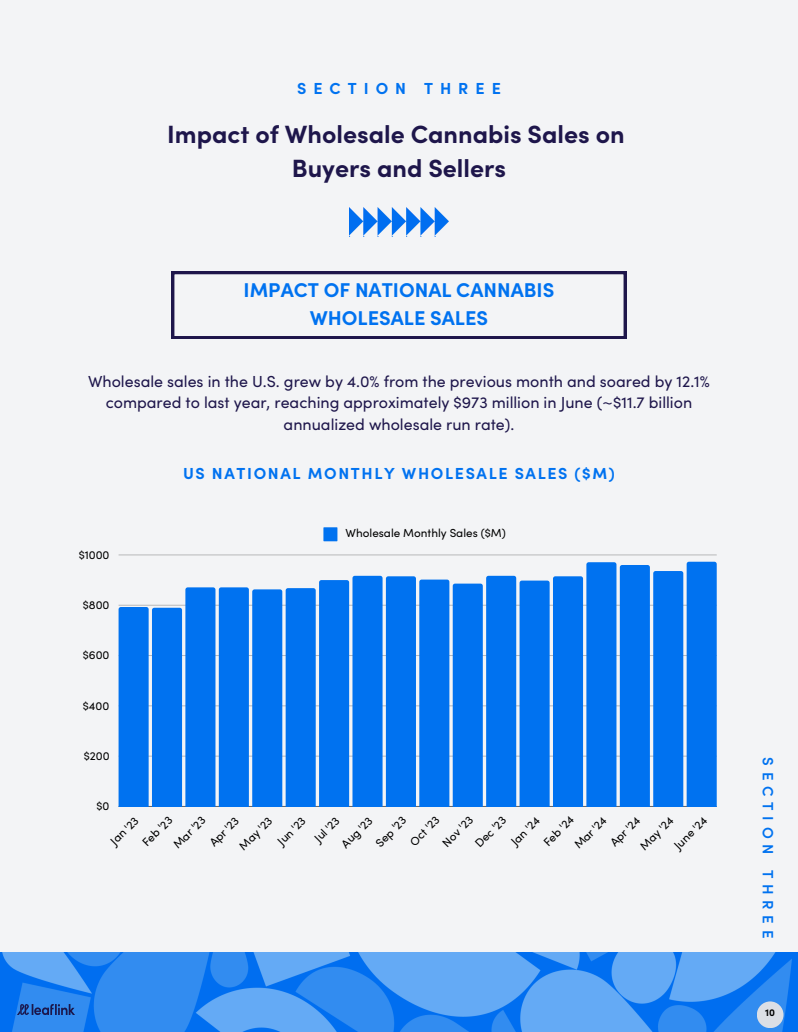
<style>
.page{position:relative;width:798px;height:1032px;background:#fff}
.page>*{position:absolute;margin:0;border:0;box-sizing:border-box;transform-origin:0 0}
.t1{font:700 25px/34.5px "Sofia Pro";color:#1e164b;text-align:center}
.t2{font:700 20px/27.8px "Sofia Pro";color:#0072f0;text-align:center}
.t3{font:16px/21.8px "Sofia Pro";color:#1e164b;text-align:center}
.t4{font:700 16px "Sofia Pro";letter-spacing:.1em;color:#0072f0}
.t5{font:700 16px "Sofia Pro";letter-spacing:.44em;color:#0072f0}
.t6{font:600 15px "Sofia Pro";letter-spacing:.385em;color:#0072f0}
.t7{font:11.7px "Sofia Pro";color:#000}
.t8{font:700 10px "Sofia Pro";color:#000}
</style>
<div class="page">
<div style="left:0;top:0;width:797px;height:1031px;background:#f3f4f6"></div>
<img style="left:0;top:952px;width:797px;height:79px">
<img style="left:18px;top:1004px;width:57px;height:10px">
<svg style="left:171px;top:271px;width:455px;height:68px"></svg>
<div style="left:756px;top:1001px;width:27px;height:26px;background:#dcdfe5;border-radius:50%"></div>
<svg style="left:323px;top:527px;width:14px;height:14px"></svg>
<hr style="left:118px;top:806px;width:598px;height:1px;background:#000;opacity:.6">
<hr style="left:118px;top:554px;width:598px;height:1px;background:#d0d1d3">
<svg style="left:118px;top:561px;width:598px;height:245px;background:#2987f0"></svg>
<img style="left:349px;top:207px;width:99px;height:29px">
<p class="t5" style="left:297px;top:82px;width:205px">SECTION THREE</p>
<h3 class="t1" style="left:167px;top:119px;width:459px">Impact of Wholesale Cannabis Sales on<br>Buyers and Sellers</h3>
<p class="t2" style="left:243px;top:278px;width:312px">IMPACT OF NATIONAL CANNABIS<br>WHOLESALE SALES</p>
<p class="t3" style="left:88px;top:372px;width:623px">Wholesale sales in the U.S. grew by 4.0% from the previous month and soared by 12.1% compared to last year, reaching approximately $973 million in June (~$11.7 billion annualized wholesale run rate).</p>
<h3 class="t4" style="left:183px;top:468px;width:433px">US NATIONAL MONTHLY WHOLESALE SALES ($M)</h3>
<p class="t7" style="left:79px;top:550px;width:32px">$1000</p>
<p class="t7" style="left:83px;top:600px;width:28px">$800</p>
<p class="t7" style="left:83px;top:650px;width:28px">$600</p>
<p class="t7" style="left:83px;top:701px;width:28px">$400</p>
<p class="t7" style="left:84px;top:751px;width:27px">$200</p>
<p class="t7" style="left:96px;top:801px;width:14px">$0</p>
<p class="t7" style="left:345px;top:529px;width:162px">Wholesale Monthly Sales ($M)</p>
<p class="t7" style="left:109px;top:839px;width:36px;rotate:-45deg">Jan '23</p>
<p class="t7" style="left:141px;top:841px;width:38px;rotate:-45deg">Feb '23</p>
<p class="t7" style="left:172px;top:843px;width:41px;rotate:-45deg">Mar '23</p>
<p class="t7" style="left:208px;top:840px;width:38px;rotate:-45deg">Apr '23</p>
<p class="t7" style="left:238px;top:844px;width:43px;rotate:-45deg">May '23</p>
<p class="t7" style="left:276px;top:839px;width:36px;rotate:-45deg">Jun '23</p>
<p class="t7" style="left:313px;top:836px;width:32px;rotate:-45deg">Jul '23</p>
<p class="t7" style="left:340px;top:842px;width:40px;rotate:-45deg">Aug '23</p>
<p class="t7" style="left:374px;top:841px;width:39px;rotate:-45deg">Sep '23</p>
<p class="t7" style="left:408px;top:840px;width:38px;rotate:-45deg">Oct '23</p>
<p class="t7" style="left:441px;top:841px;width:39px;rotate:-45deg">Nov '23</p>
<p class="t7" style="left:473px;top:842px;width:40px;rotate:-45deg">Dec '23</p>
<p class="t7" style="left:509px;top:839px;width:37px;rotate:-45deg">Jan '24</p>
<p class="t7" style="left:542px;top:840px;width:39px;rotate:-45deg">Feb '24</p>
<p class="t7" style="left:572px;top:843px;width:42px;rotate:-45deg">Mar '24</p>
<p class="t7" style="left:609px;top:840px;width:38px;rotate:-45deg">Apr '24</p>
<p class="t7" style="left:638px;top:844px;width:43px;rotate:-45deg">May '24</p>
<p class="t7" style="left:672px;top:844px;width:43px;rotate:-45deg">June '24</p>
<h2 class="t6" style="left:773px;top:757px;width:183px;rotate:90deg">SECTION THREE</h2>
<p class="t8" style="left:765px;top:1009px;width:11px">10</p>
</div>
